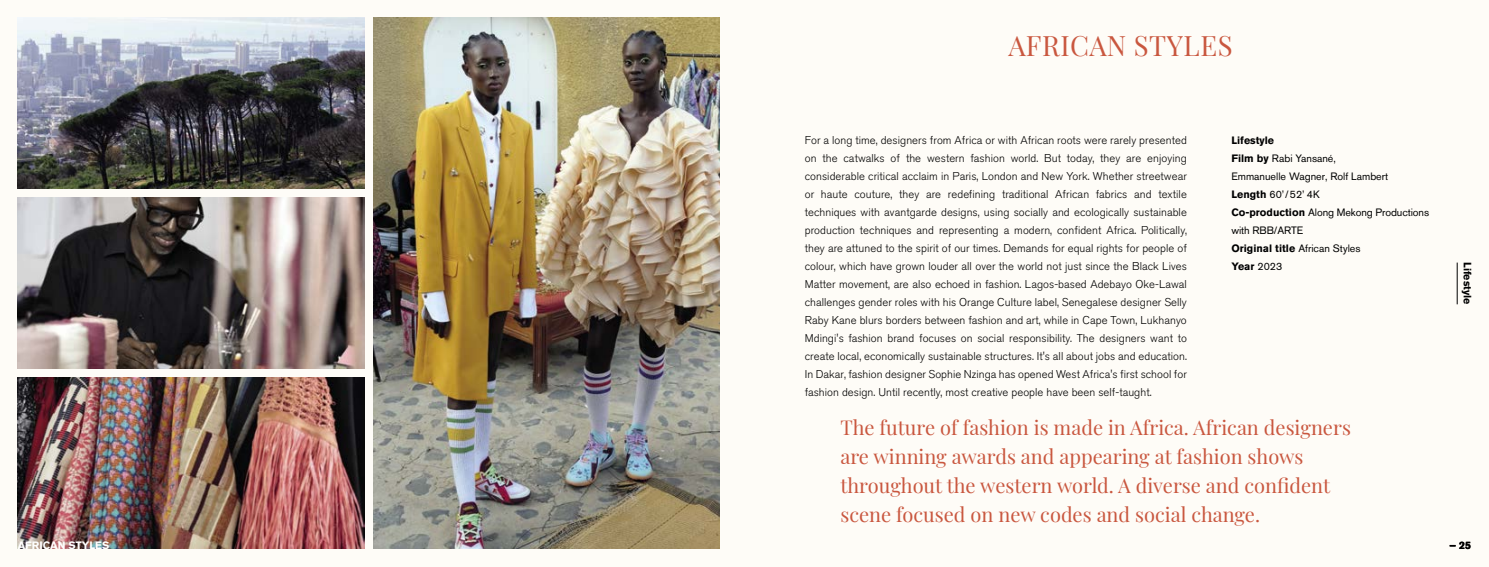
<style>
.page{position:relative;width:1489px;height:567px;background:#fff}
.page>*{position:absolute;margin:0;border:0;box-sizing:border-box;transform-origin:0 0}
.t1{font:27.5px "Playfair Display";letter-spacing:.02em;color:#c9573f}
.t2{font:20px/28.8px "Playfair Display";color:#c9573f}
.t3{font:300 11.25px/18px "Akzidenz Grotesk BQ";letter-spacing:.005em;color:#000;text-align:justify}
.t4{font:10.62px/18px "Akzidenz Grotesk BQ";color:#000}
.t5{font:700 10.62px "Akzidenz Grotesk BQ";color:#fff}
.t6{font:700 10.62px "Akzidenz Grotesk BQ";color:#000}
.s1{font-weight:700}
</style>
<div class="page">
<div style="left:0;top:0;width:1488px;height:567px;background:#fefcf7"></div>
<img style="left:18px;top:198px;width:346px;height:171px">
<img style="left:18px;top:17px;width:346px;height:171px">
<img style="left:18px;top:377px;width:346px;height:171px">
<hr style="left:1456px;top:263px;width:1px;height:41px;background:#000">
<img style="left:373px;top:18px;width:346px;height:531px">
<p class="t5" style="left:18px;top:539px;width:93px">AFRICAN STYLES</p>
<p class="t5" style="left:28px;top:539px;width:87px">MOM FOR JULIA</p>
<h1 class="t1" style="left:1008px;top:25px;width:225px">AFRICAN STYLES</h1>
<p class="t3" style="left:804px;top:131px;width:383px">For a long time, designers from Africa or with African roots were rarely presented on the catwalks of the western fashion world. But today, they are enjoying considerable critical acclaim in Paris, London and New York. Whether streetwear or haute couture, they are redefining traditional African fabrics and textile techniques with avantgarde designs, using socially and ecologically sustainable production techniques and representing a modern, confident Africa. Politically, they are attuned to the spirit of our times. Demands for equal rights for people of colour, which have grown louder all over the world not just since the Black Lives Matter movement, are also echoed in fashion. Lagos-based Adebayo Oke-Lawal challenges gender roles with his Orange Culture label, Senegalese designer Selly Raby Kane blurs borders between fashion and art, while in Cape Town, Lukhanyo Mdingi's fashion brand focuses on social responsibility. The designers want to create local, economically sustainable structures. It's all about jobs and education.<br>In Dakar, fashion designer Sophie Nzinga has opened West Africa's first school for fashion design. Until recently, most creative people have been self-taught.</p>
<p class="t4" style="left:1231px;top:131px;width:199px"><span class="s1">Lifestyle<br>Film by</span> Rabi Yansané,<br>Emmanuelle Wagner, Rolf Lambert<br><span class="s1">Length</span> 60’/52’ 4K<br><span class="s1">Co-production</span> Along Mekong Productions with RBB/ARTE<br><span class="s1">Original title</span> African Styles<br><span class="s1">Year</span> 2023</p>
<h2 class="t2" style="left:840px;top:412px;width:512px">The future of fashion is made in Africa. African designers are winning awards and appearing at fashion shows throughout the western world. A diverse and confident scene focused on new codes and social change.</h2>
<p class="t6" style="left:1473px;top:262px;width:44px;rotate:90deg">Lifestyle</p>
<p class="t6" style="left:1449px;top:539px;width:23px">– 25</p>
</div>
